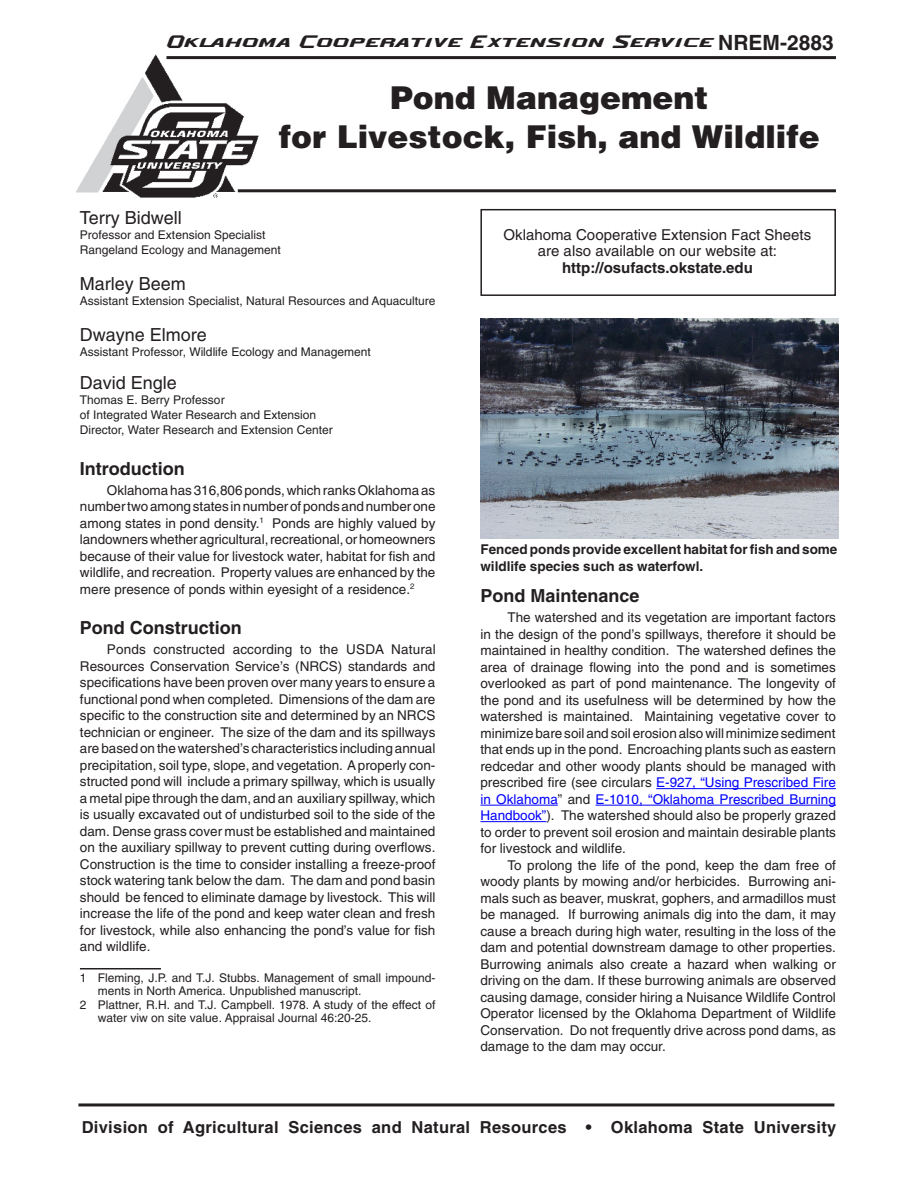
<style>
.page{position:relative;width:918px;height:1188px;background:#fff}
.page>*{position:absolute;margin:0;border:0;box-sizing:border-box;transform-origin:0 0}
.Headline{font:900 31.5px "Helvetica";color:#231f20}
.t1{font:700 21px "Helvetica";color:#231f20}
.Names{font:18px "Helvetica";color:#231f20}
.Subhead_1{font:700 18px "Helvetica";color:#231f20}
.t2{font:700 16.5px "Helvetica";letter-spacing:.02em;color:#231f20}
.t3{font:16.5px "Ok State U";color:#231f20}
.Body_Text{font:15px "Helvetica";color:#231f20}
.Body_Text-2{font:700 15px "Helvetica";color:#231f20}
.Body_Text-3{font:13.5px/16.5px "Helvetica";color:#231f20;text-align:justify}
.Body_Text-4{font:700 13.5px/16.5px "Helvetica";color:#231f20}
.Titles{font:12px "Helvetica";color:#231f20}
.Body_Text-5{font:12px/13.5px "Helvetica";color:#231f20}
.s1{color:#00f}
</style>
<div class="page">
<div style="left:480px;top:209px;width:356px;height:87px;border:2px solid #231f20"></div>
<img style="left:77px;top:54px;width:185px;height:144px">
<hr style="left:78px;top:1103px;width:756px;height:3px;background:#231f20">
<hr style="left:238px;top:189px;width:598px;height:3px;background:#231f20">
<hr style="left:166px;top:56px;width:670px;height:3px;background:#231f20">
<hr style="left:656px;top:788px;width:180px;height:1px;background:#00f">
<hr style="left:480px;top:805px;width:78px;height:1px;background:#00f">
<hr style="left:596px;top:805px;width:240px;height:1px;background:#00f">
<hr style="left:480px;top:821px;width:66px;height:1px;background:#00f">
<hr style="left:80px;top:968px;width:81px;height:1px;background:#231f20">
<img style="left:480px;top:319px;width:358px;height:219px">
<p class="t1" style="left:718px;top:30px;width:117px">NREM-2883</p>
<p class="t3" style="left:167px;top:34px;width:548px">Oklahoma Cooperative Extension Service</p>
<p class="Headline" style="left:390px;top:77px;width:320px">Pond Management</p>
<p class="Headline" style="left:279px;top:116px;width:542px">for Livestock, Fish, and Wildlife</p>
<p class="Names" style="left:80px;top:207px;width:104px">Terry Bidwell</p>
<p class="Titles" style="left:80px;top:228px;width:187px">Professor and Extension Specialist</p>
<p class="Titles" style="left:80px;top:243px;width:202px">Rangeland Ecology and Management</p>
<p class="Names" style="left:80px;top:273px;width:108px">Marley Beem</p>
<p class="Titles" style="left:80px;top:294px;width:357px">Assistant Extension Specialist, Natural Resources and Aquaculture</p>
<p class="Names" style="left:80px;top:324px;width:129px">Dwayne Elmore</p>
<p class="Titles" style="left:80px;top:345px;width:292px">Assistant Professor, Wildlife Ecology and Management</p>
<p class="Names" style="left:80px;top:372px;width:99px">David Engle</p>
<p class="Titles" style="left:80px;top:393px;width:146px">Thomas E. Berry Professor</p>
<p class="Titles" style="left:80px;top:408px;width:238px">of Integrated Water Research and Extension</p>
<p class="Titles" style="left:80px;top:423px;width:254px">Director, Water Research and Extension Center</p>
<p class="Subhead_1" style="left:80px;top:457px;width:106px">Introduction</p>
<p class="Body_Text-3" style="left:80px;top:482px;width:357px;text-indent:27px">Oklahoma has 316,806 ponds, which ranks Oklahoma as number two among states in number of ponds and number one among states in pond density.<sup>1</sup> Ponds are highly valued by landowners whether agricultural, recreational, or homeowners because of their value for livestock water, habitat for fish and wildlife, and recreation. Property values are enhanced by the mere presence of ponds within eyesight of a residence.<sup>2</sup></p>
<p class="Subhead_1" style="left:80px;top:617px;width:163px">Pond Construction</p>
<p class="Body_Text-3" style="left:80px;top:641px;width:357px;text-indent:27px">Ponds constructed according to the USDA Natural Resources Conservation Service’s (NRCS) standards and specifications have been proven over many years to ensure a functional pond when completed. Dimensions of the dam are specific to the construction site and determined by an NRCS technician or engineer. The size of the dam and its spillways are based on the watershed’s characteristics including annual precipitation, soil type, slope, and vegetation. A properly con&shy;structed pond will include a primary spillway, which is usually a metal pipe through the dam, and an auxiliary spillway, which is usually excavated out of undisturbed soil to the side of the dam. Dense grass cover must be established and maintained on the auxiliary spillway to prevent cutting during overflows.<br>Construction is the time to consider installing a freeze-proof stock watering tank below the dam. The dam and pond basin should be fenced to eliminate damage by livestock. This will increase the life of the pond and keep water clean and fresh for livestock, while also enhancing the pond’s value for fish and wildlife.</p>
<p class="Body_Text-5" style="left:98px;top:971px;width:339px;text-indent:-18px">1 Fleming, J.P. and T.J. Stubbs. Management of small impound&shy;ments in North America. Unpublished manuscript.</p>
<p class="Body_Text-5" style="left:98px;top:998px;width:339px;text-indent:-18px">2 Plattner, R.H. and T.J. Campbell. 1978. A study of the effect of water viw on site value. Appraisal Journal 46:20-25.</p>
<p class="Body_Text" style="left:504px;top:226px;width:309px">Oklahoma Cooperative Extension Fact Sheets</p>
<p class="Body_Text" style="left:538px;top:242px;width:241px">are also available on our website at:</p>
<p class="Body_Text-2" style="left:562px;top:258px;width:192px">http://osufacts.okstate.edu</p>
<p class="Body_Text-4" style="left:480px;top:541px;width:358px">Fenced ponds provide excellent habitat for fish and some wildlife species such as waterfowl.</p>
<p class="Subhead_1" style="left:480px;top:585px;width:161px">Pond Maintenance</p>
<p class="Body_Text-3" style="left:480px;top:609px;width:357px;text-indent:27px">The watershed and its vegetation are important factors in the design of the pond’s spillways, therefore it should be maintained in healthy condition. The watershed defines the area of drainage flowing into the pond and is sometimes overlooked as part of pond maintenance. The longevity of the pond and its usefulness will be determined by how the watershed is maintained. Maintaining vegetative cover to minimize bare soil and soil erosion also will minimize sediment that ends up in the pond. Encroaching plants such as eastern redcedar and other woody plants should be managed with prescribed fire (see circulars <span class="s1">E-927, “Using Prescribed Fire in Oklahoma</span>” and <span class="s1">E-1010, “Oklahoma Prescribed Burning Handbook”</span>). The watershed should also be properly grazed to order to prevent soil erosion and maintain desirable plants for livestock and wildlife.</p>
<p class="Body_Text-3" style="left:480px;top:857px;width:357px;text-indent:27px">To prolong the life of the pond, keep the dam free of woody plants by mowing and/or herbicides. Burrowing ani&shy;mals such as beaver, muskrat, gophers, and armadillos must be managed. If burrowing animals dig into the dam, it may cause a breach during high water, resulting in the loss of the dam and potential downstream damage to other properties.<br>Burrowing animals also create a hazard when walking or driving on the dam. If these burrowing animals are observed causing damage, consider hiring a Nuisance Wildlife Control Operator licensed by the Oklahoma Department of Wildlife Conservation. Do not frequently drive across pond dams, as damage to the dam may occur.</p>
<p class="t2" style="left:82px;top:1117px;width:756px">Division of Agricultural Sciences and Natural Resources • Oklahoma State University</p>
</div>
